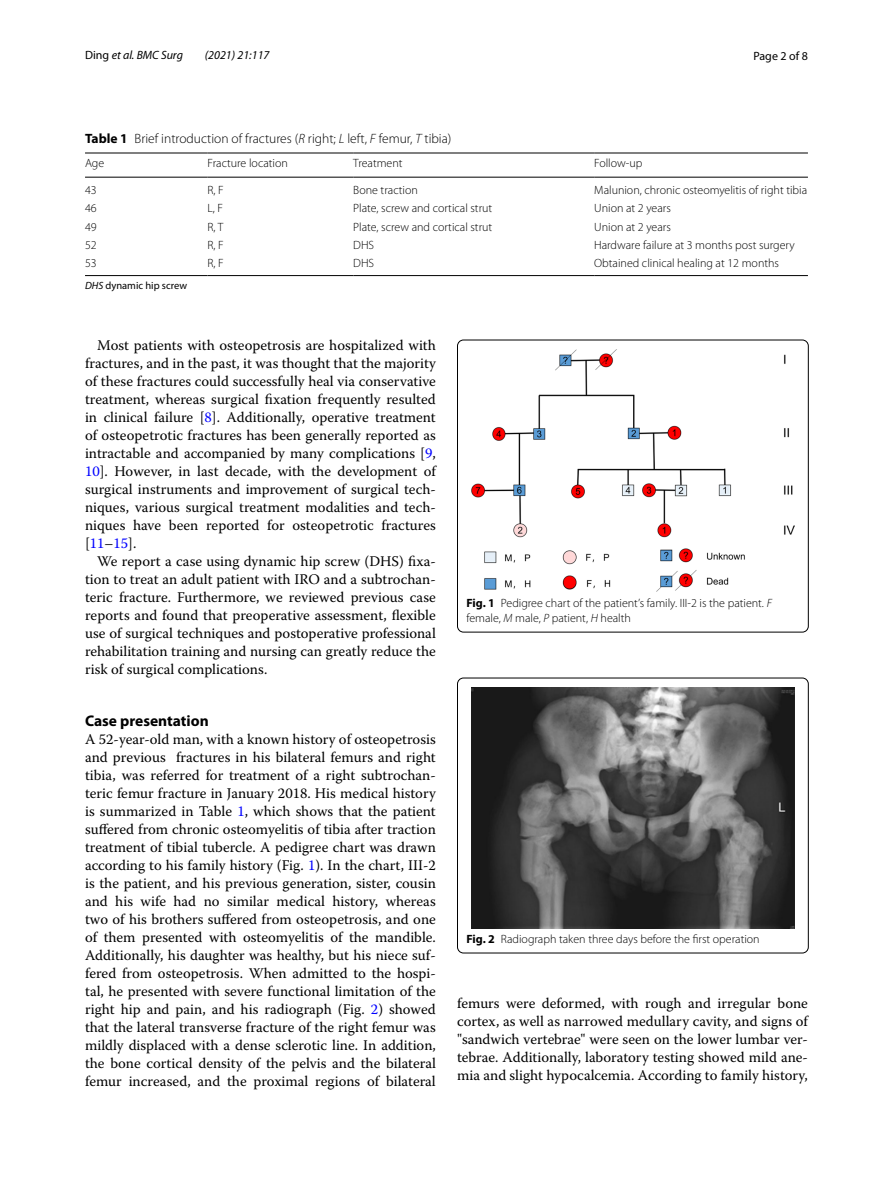
<style>
.page{position:relative;width:893px;height:1187px;background:#fff}
.page>*{position:absolute;margin:0;border:0;box-sizing:border-box;transform-origin:0 0}
.t1{font:700 15.45px "Myriad Pro";color:#000}
.t2{font:14.7px/18px "Warnock Pro";color:#000;text-align:justify}
.t3{font:300 13.5px "Myriad Pro";color:#000}
.t4{font:300 12px/15px "Myriad Pro";color:#000}
.t5{font:italic 12px "Myriad Pro";color:#000}
.t6{font:12px "Myriad Pro";color:#000}
.t7{font:10.5px "Myriad Pro";color:#000}
.s1{font-style:normal}
.s2{font-weight:700}
.s3{font-style:italic}
.s4{color:#00f}
</style>
<div class="page">
<hr style="left:85px;top:153px;width:123px;height:1px;background:#000">
<hr style="left:85px;top:177px;width:123px;height:1px;background:#000">
<hr style="left:208px;top:153px;width:145px;height:1px;background:#000">
<hr style="left:208px;top:177px;width:145px;height:1px;background:#000">
<hr style="left:353px;top:153px;width:241px;height:1px;background:#000">
<hr style="left:353px;top:177px;width:241px;height:1px;background:#000">
<hr style="left:594px;top:153px;width:214px;height:1px;background:#000">
<hr style="left:594px;top:177px;width:214px;height:1px;background:#000">
<hr style="left:85px;top:275px;width:123px;height:1px;background:#000">
<hr style="left:208px;top:275px;width:145px;height:1px;background:#000">
<hr style="left:353px;top:275px;width:241px;height:1px;background:#000">
<hr style="left:594px;top:275px;width:214px;height:1px;background:#000">
<img style="left:471px;top:349px;width:323px;height:242px">
<div style="left:457px;top:340px;width:351px;height:292px;border:1px solid #000;border-radius:6px"></div>
<img style="left:471px;top:687px;width:323px;height:240px">
<div style="left:457px;top:677px;width:351px;height:276px;border:1px solid #000;border-radius:6px"></div>
<p class="t5" style="left:85px;top:48px;width:99px"><span class="s1">Ding</span> et al. BMC Surg</p>
<p class="t5" style="left:205px;top:48px;width:66px">(2021) 21:117</p>
<p class="t6" style="left:753px;top:48px;width:56px">Page 2 of 8</p>
<p class="t3" style="left:85px;top:131px;width:368px"><span class="s2">Table 1</span> Brief introduction of fractures (<span class="s3">R</span> right; <span class="s3">L</span> left, <span class="s3">F</span> femur, <span class="s3">T</span> tibia)</p>
<p class="t4" style="left:85px;top:156px;width:21px">Age</p>
<p class="t4" style="left:207px;top:156px;width:82px">Fracture location</p>
<p class="t4" style="left:353px;top:156px;width:51px">Treatment</p>
<p class="t4" style="left:594px;top:156px;width:50px">Follow-up</p>
<p class="t4" style="left:85px;top:183px;width:13px">43</p>
<p class="t4" style="left:207px;top:183px;width:18px">R, F</p>
<p class="t4" style="left:353px;top:183px;width:66px">Bone traction</p>
<p class="t4" style="left:594px;top:183px;width:214px">Malunion, chronic osteomyelitis of right tibia</p>
<p class="t4" style="left:85px;top:201px;width:13px">46</p>
<p class="t4" style="left:207px;top:201px;width:17px">L, F</p>
<p class="t4" style="left:353px;top:201px;width:140px">Plate, screw and cortical strut</p>
<p class="t4" style="left:594px;top:201px;width:78px">Union at 2 years</p>
<p class="t4" style="left:85px;top:219px;width:13px">49</p>
<p class="t4" style="left:207px;top:219px;width:17px">R, T</p>
<p class="t4" style="left:353px;top:219px;width:140px">Plate, screw and cortical strut</p>
<p class="t4" style="left:594px;top:219px;width:78px">Union at 2 years</p>
<p class="t4" style="left:85px;top:237px;width:13px">52</p>
<p class="t4" style="left:207px;top:237px;width:18px">R, F</p>
<p class="t4" style="left:353px;top:237px;width:22px">DHS</p>
<p class="t4" style="left:594px;top:237px;width:202px">Hardware failure at 3 months post surgery</p>
<p class="t4" style="left:85px;top:256px;width:13px">53</p>
<p class="t4" style="left:207px;top:256px;width:18px">R, F</p>
<p class="t4" style="left:353px;top:256px;width:22px">DHS</p>
<p class="t4" style="left:594px;top:256px;width:186px">Obtained clinical healing at 12 months</p>
<p class="t7" style="left:85px;top:279px;width:104px"><span class="s3">DHS</span> dynamic hip screw</p>
<p class="t2" style="left:85px;top:336px;width:352px;text-indent:12px">Most patients with osteopetrosis are hospitalized with fractures, and in the past, it was thought that the majority of these fractures could successfully heal via conservative treatment, whereas surgical fixation frequently resulted in clinical failure [<span class="s4">8</span>]. Additionally, operative treatment of osteopetrotic fractures has been generally reported as intractable and accompanied by many complications [<span class="s4">9</span>, <span class="s4">10</span>]. However, in last decade, with the development of surgical instruments and improvement of surgical tech&shy;niques, various surgical treatment modalities and tech&shy;niques have been reported for osteopetrotic fractures [<span class="s4">11</span>–<span class="s4">15</span>].</p>
<p class="t2" style="left:85px;top:552px;width:352px;text-indent:12px">We report a case using dynamic hip screw (DHS) fixa&shy;tion to treat an adult patient with IRO and a subtrochan&shy;teric fracture. Furthermore, we reviewed previous case reports and found that preoperative assessment, flexible use of surgical techniques and postoperative professional rehabilitation training and nursing can greatly reduce the risk of surgical complications.</p>
<p class="t1" style="left:85px;top:710px;width:125px">Case presentation</p>
<p class="t2" style="left:85px;top:729px;width:352px">A 52-year-old man, with a known history of osteopetrosis and previous fractures in his bilateral femurs and right tibia, was referred for treatment of a right subtrochan&shy;teric femur fracture in January 2018. His medical history is summarized in Table <span class="s4">1</span>, which shows that the patient suffered from chronic osteomyelitis of tibia after traction treatment of tibial tubercle. A pedigree chart was drawn according to his family history (Fig. <span class="s4">1</span>). In the chart, III-2 is the patient, and his previous generation, sister, cousin and his wife had no similar medical history, whereas two of his brothers suffered from osteopetrosis, and one of them presented with osteomyelitis of the mandible.<br>Additionally, his daughter was healthy, but his niece suf&shy;fered from osteopetrosis. When admitted to the hospi&shy;tal, he presented with severe functional limitation of the right hip and pain, and his radiograph (Fig. <span class="s4">2</span>) showed that the lateral transverse fracture of the right femur was mildly displaced with a dense sclerotic line. In addition, the bone cortical density of the pelvis and the bilateral femur increased, and the proximal regions of bilateral</p>
<p class="t4" style="left:466px;top:595px;width:307px"><span class="s2">Fig. 1</span> Pedigree chart of the patient’s family. III-2 is the patient. <span class="s3">F </span>female, <span class="s3">M</span> male, <span class="s3">P</span> patient, <span class="s3">H</span> health</p>
<p class="t4" style="left:466px;top:931px;width:295px"><span class="s2">Fig. 2</span> Radiograph taken three days before the first operation</p>
<p class="t2" style="left:457px;top:993px;width:352px">femurs were deformed, with rough and irregular bone cortex, as well as narrowed medullary cavity, and signs of "sandwich vertebrae" were seen on the lower lumbar ver&shy;tebrae. Additionally, laboratory testing showed mild ane&shy;mia and slight hypocalcemia. According to family history,</p>
</div>
